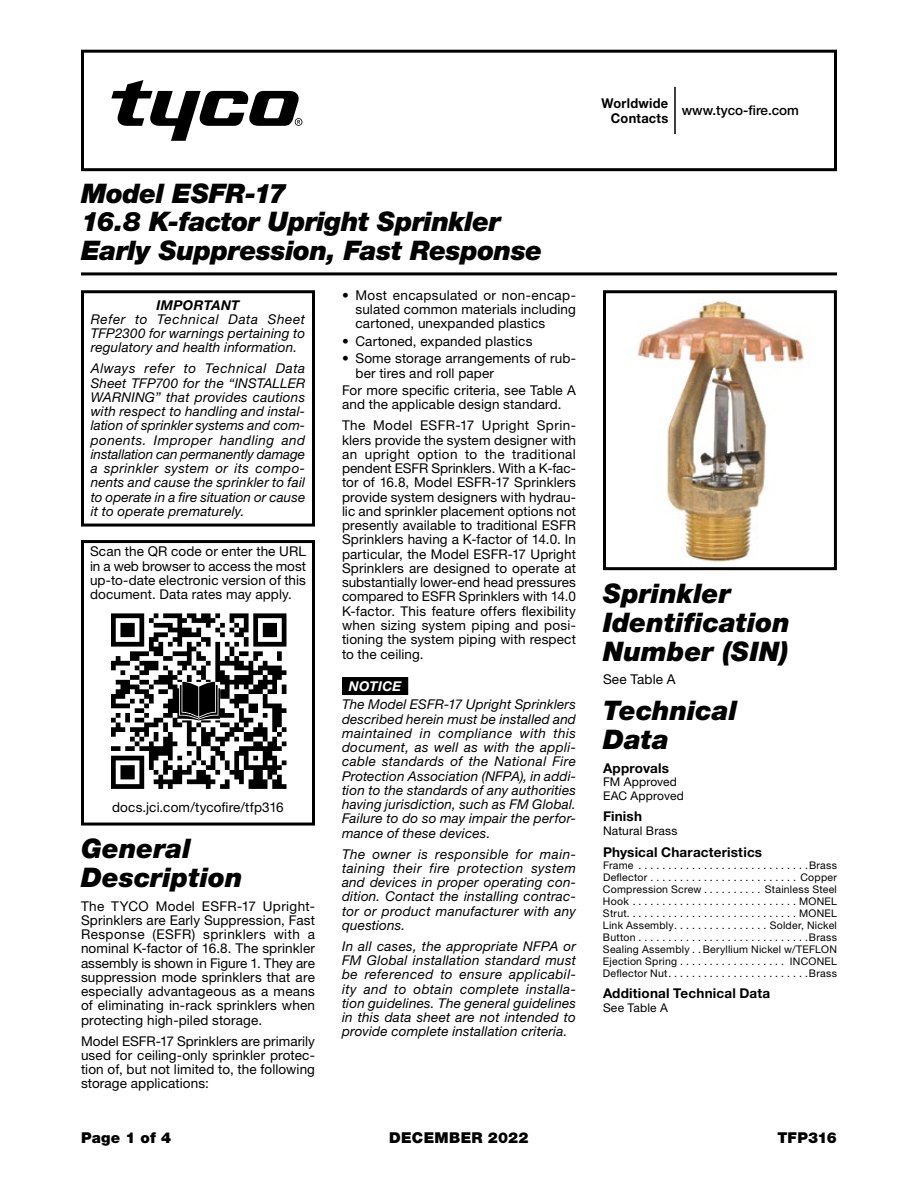
<style>
.page{position:relative;width:918px;height:1188px;background:#fff}
.page>*{position:absolute;margin:0;border:0;box-sizing:border-box;transform-origin:0 0}
.t1{font:italic 900 27px/28.8px "Helvetica Neue LT Std";letter-spacing:-.005em;color:#000}
.t2{font:900 15px "Helvetica Neue LT Std";letter-spacing:.015em;color:#000}
.t3{font:13.5px/14.2px "Helvetica Neue LT Std";letter-spacing:.01em;color:#000;text-align:justify}
.t4{font:italic 13.5px/14.2px "Helvetica Neue LT Std";letter-spacing:.01em;color:#000;text-align:justify}
.t5{font:700 13.5px "Helvetica Neue LT Std";letter-spacing:.015em;color:#000}
.t6{font:700 13.5px/15px "Helvetica Neue LT Std";letter-spacing:.015em;color:#000;text-align:right;scale:.95 1}
.t7{font:500 13.5px "Helvetica Neue LT Std";color:#000}
.t8{font:italic 700 13.5px "Helvetica Neue LT Std";letter-spacing:.025em;color:#000}
.t9{font:italic 700 13.5px "Helvetica Neue LT Std";letter-spacing:.02em;color:#fff}
.t10{font:12px/13.5px "Helvetica Neue LT Std";letter-spacing:.015em;color:#000}
.t11{font:10.5px/12px "Helvetica Neue LT Std";letter-spacing:.025em;color:#000;text-align:justify}
</style>
<div class="page">
<div style="left:81px;top:50px;width:756px;height:121px;border:3px solid #000"></div>
<hr style="left:81px;top:272px;width:756px;height:3px;background:#000">
<hr style="left:674px;top:87px;width:2px;height:47px;background:#000">
<svg style="left:111px;top:80px;width:191px;height:61px"></svg>
<div style="left:81px;top:290px;width:234px;height:237px;border:3px solid #000"></div>
<div style="left:81px;top:540px;width:234px;height:286px;border:3px solid #000"></div>
<svg style="left:111px;top:613px;width:175px;height:176px"></svg>
<div style="left:342px;top:677px;width:66px;height:18px;background:#000"></div>
<img style="left:637px;top:300px;width:167px;height:263px">
<div style="left:603px;top:290px;width:234px;height:280px;border:3px solid #000"></div>
<h1 class="t1" style="left:81px;top:178px;width:463px">Model ESFR-17<br>16.8 K-factor Upright Sprinkler<br>Early Suppression, Fast Response</h1>
<p class="t8" style="left:156px;top:296px;width:85px">IMPORTANT</p>
<p class="t4" style="left:91px;top:312px;width:216px">Refer to Technical Data Sheet TFP2300 for warnings pertaining to regulatory and health information.</p>
<p class="t4" style="left:91px;top:361px;width:216px">Always refer to Technical Data Sheet TFP700 for the “INSTALLER WARNING” that provides cautions with respect to handling and instal&shy;lation of sprinkler systems and com&shy;ponents. Improper handling and installation can permanently damage a sprinkler system or its compo&shy;nents and cause the sprinkler to fail to operate in a fire situation or cause it to operate prematurely.</p>
<p class="t3" style="left:90px;top:544px;width:218px">Scan the QR code or enter the URL in a web browser to access the most up-to-date electronic version of this document. Data rates may apply.</p>
<p class="t3" style="left:112px;top:800px;width:173px">docs.jci.com/tycofire/tfp316</p>
<h1 class="t1" style="left:81px;top:834px;width:163px">General<br>Description</h1>
<p class="t3" style="left:81px;top:898px;width:236px">The TYCO Model ESFR-17 Upright-Sprinklers are Early Suppression, Fast Response (ESFR) sprinklers with a nominal K-factor of 16.8. The sprinkler assembly is shown in Figure 1. They are suppression mode sprinklers that are especially advantageous as a means of eliminating in-rack sprinklers when protecting high-piled storage.</p>
<p class="t3" style="left:81px;top:1033px;width:236px">Model ESFR-17 Sprinklers are primarily used for ceiling-only sprinkler protec&shy;tion of, but not limited to, the following storage applications:</p>
<p class="t3" style="left:356px;top:288px;width:222px;text-indent:-14px">• Most encapsulated or non-encap&shy;sulated common materials including cartoned, unexpanded plastics</p>
<p class="t3" style="left:342px;top:334px;width:192px">• Cartoned, expanded plastics</p>
<p class="t3" style="left:356px;top:351px;width:222px;text-indent:-14px">• Some storage arrangements of rub&shy;ber tires and roll paper</p>
<p class="t3" style="left:342px;top:383px;width:236px">For more specific criteria, see Table A and the applicable design standard.</p>
<p class="t3" style="left:342px;top:418px;width:236px">The Model ESFR-17 Upright Sprin&shy;klers provide the system designer with an upright option to the traditional pendent ESFR Sprinklers. With a K-fac&shy;tor of 16.8, Model ESFR-17 Sprinklers provide system designers with hydrau&shy;lic and sprinkler placement options not presently available to traditional ESFR Sprinklers having a K-factor of 14.0. In particular, the Model ESFR-17 Upright Sprinklers are designed to operate at substantially lower-end head pressures compared to ESFR Sprinklers with 14.0<br>K-factor. This feature offers flexibility when sizing system piping and posi&shy;tioning the system piping with respect to the ceiling.</p>
<p class="t9" style="left:349px;top:678px;width:54px">NOTICE</p>
<p class="t4" style="left:342px;top:697px;width:236px">The Model ESFR-17 Upright Sprinklers described herein must be installed and maintained in compliance with this document, as well as with the appli&shy;cable standards of the National Fire Protection Association (NFPA), in addi&shy;tion to the standards of any authorities having jurisdiction, such as FM Global.<br>Failure to do so may impair the perfor&shy;mance of these devices.</p>
<p class="t4" style="left:342px;top:846px;width:236px">The owner is responsible for main&shy;taining their fire protection system and devices in proper operating con&shy;dition. Contact the installing contrac&shy;tor or product manufacturer with any questions.</p>
<p class="t4" style="left:342px;top:939px;width:236px">In all cases, the appropriate NFPA or FM Global installation standard must be referenced to ensure applicabil&shy;ity and to obtain complete installa&shy;tion guidelines. The general guidelines in this data sheet are not intended to provide complete installation criteria.</p>
<p class="t6" style="left:602px;top:95px;width:72px">Worldwide<br>Contacts</p>
<p class="t7" style="left:682px;top:102px;width:119px">www.tyco-fire.com</p>
<h1 class="t1" style="left:603px;top:578px;width:189px">Sprinkler<br>Identification<br>Number (SIN)</h1>
<p class="t3" style="left:603px;top:672px;width:74px">See Table A</p>
<h1 class="t1" style="left:603px;top:695px;width:136px">Technical<br>Data</h1>
<p class="t5" style="left:603px;top:759px;width:67px">Approvals</p>
<p class="t10" style="left:603px;top:775px;width:82px">FM Approved<br>EAC Approved</p>
<p class="t5" style="left:603px;top:808px;width:41px">Finish</p>
<p class="t10" style="left:603px;top:824px;width:76px">Natural Brass</p>
<p class="t5" style="left:603px;top:843px;width:161px">Physical Characteristics</p>
<p class="t11" style="left:603px;top:859px;width:32px">Frame</p>
<p class="t11" style="left:809px;top:859px;width:29px">Brass</p>
<p class="t11" style="left:603px;top:871px;width:46px">Deflector</p>
<p class="t11" style="left:800px;top:871px;width:38px">Copper</p>
<p class="t11" style="left:603px;top:883px;width:100px">Compression Screw</p>
<p class="t11" style="left:765px;top:883px;width:74px">Stainless Steel</p>
<p class="t11" style="left:603px;top:895px;width:27px">Hook</p>
<p class="t11" style="left:799px;top:895px;width:39px">MONEL</p>
<p class="t11" style="left:603px;top:907px;width:25px">Strut</p>
<p class="t11" style="left:799px;top:907px;width:39px">MONEL</p>
<p class="t11" style="left:603px;top:919px;width:72px">Link Assembly</p>
<p class="t11" style="left:770px;top:919px;width:69px">Solder, Nickel</p>
<p class="t11" style="left:603px;top:931px;width:34px">Button</p>
<p class="t11" style="left:603px;top:931px;width:236px;text-indent:206px">Brass Sealing Assembly.. Beryllium Nickel w/TEFLON Ejection Spring</p>
<p class="t11" style="left:790px;top:955px;width:49px">INCONEL</p>
<p class="t11" style="left:603px;top:967px;width:66px">Deflector Nut</p>
<p class="t11" style="left:809px;top:967px;width:29px">Brass</p>
<p class="t5" style="left:603px;top:985px;width:169px">Additional Technical Data</p>
<p class="t10" style="left:603px;top:1001px;width:66px">See Table A</p>
<p class="t2" style="left:81px;top:1128px;width:92px">Page 1 of 4</p>
<p class="t2" style="left:389px;top:1128px;width:141px">DECEMBER 2022</p>
<p class="t2" style="left:777px;top:1128px;width:61px">TFP316</p>
</div>
